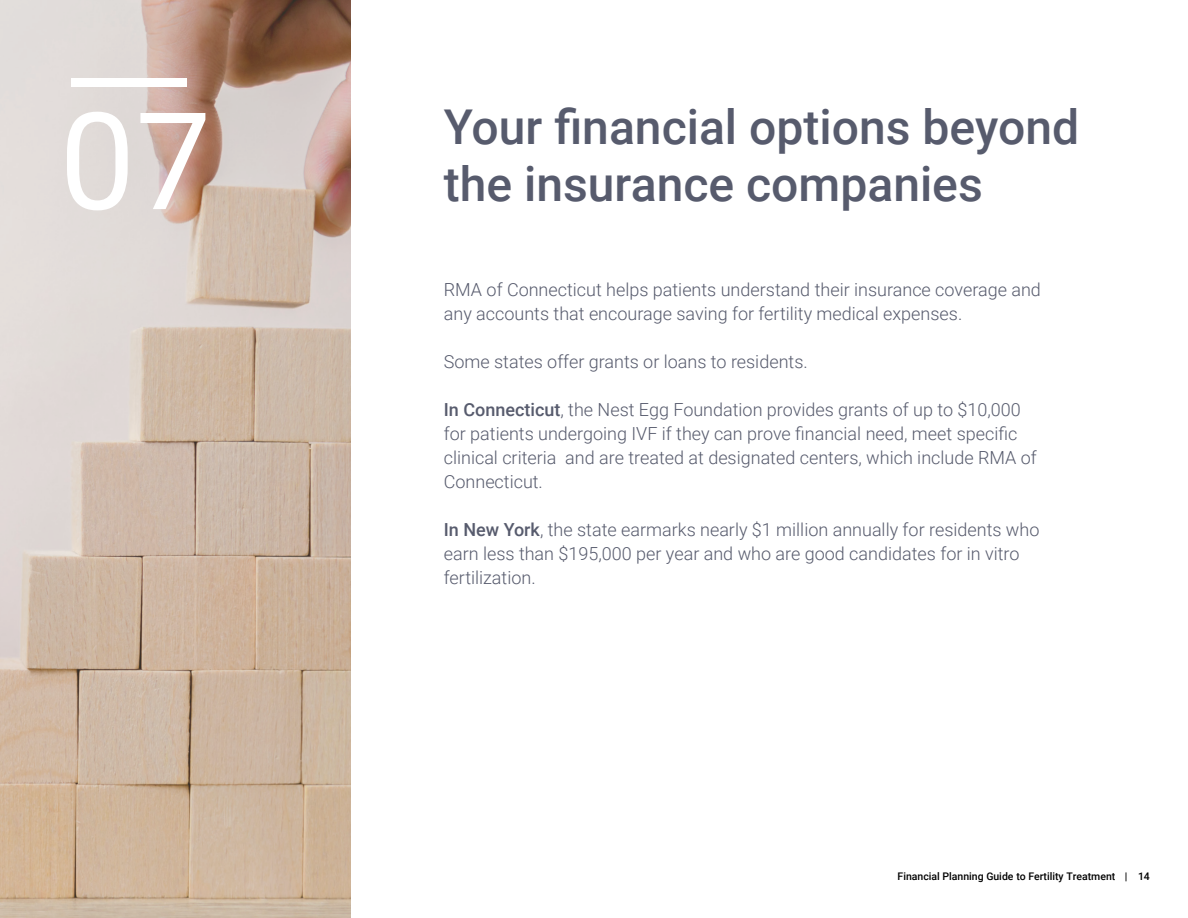
<style>
.page{position:relative;width:1188px;height:918px;background:#fff}
.page>*{position:absolute;margin:0;border:0;box-sizing:border-box;transform-origin:0 0}
.t1{font:135.15px "Roboto";color:#fff}
.t2{font:500 48px/57.6px "Roboto";color:#575b6d}
.t3{font:300 18px/24px "Roboto";color:#575b6d}
.t4{font:500 10.5px "Roboto";color:#000}
.s1{font-weight:500}
</style>
<div class="page">
<svg style="left:0;top:0;width:351px;height:918px;background:#cfbbac"></svg>
<div style="left:71px;top:79px;width:115px;height:8px;background:#fff"></div>
<h1 class="t1" style="left:59px;top:66px;width:153px">07</h1>
<h2 class="t2" style="left:444px;top:96px;width:637px">Your financial options beyond the insurance companies</h2>
<p class="t3" style="left:444px;top:277px;width:599px">RMA of Connecticut helps patients understand their insurance coverage and any accounts that encourage saving for fertility medical expenses.</p>
<p class="t3" style="left:444px;top:349px;width:365px">Some states offer grants or loans to residents.</p>
<p class="t3" style="left:444px;top:397px;width:595px"><span class="s1">In Connecticut</span>, the Nest Egg Foundation provides grants of up to $10,000 for patients undergoing IVF if they can prove financial need, meet specific clinical criteria and are treated at designated centers, which include RMA of Connecticut.</p>
<p class="t3" style="left:444px;top:517px;width:597px"><span class="s1">In New York</span>, the state earmarks nearly $1 million annually for residents who earn less than $195,000 per year and who are good candidates for in vitro fertilization.</p>
<p class="t4" style="left:898px;top:869px;width:254px">Financial Planning Guide to Fertility Treatment | 14</p>
</div>
